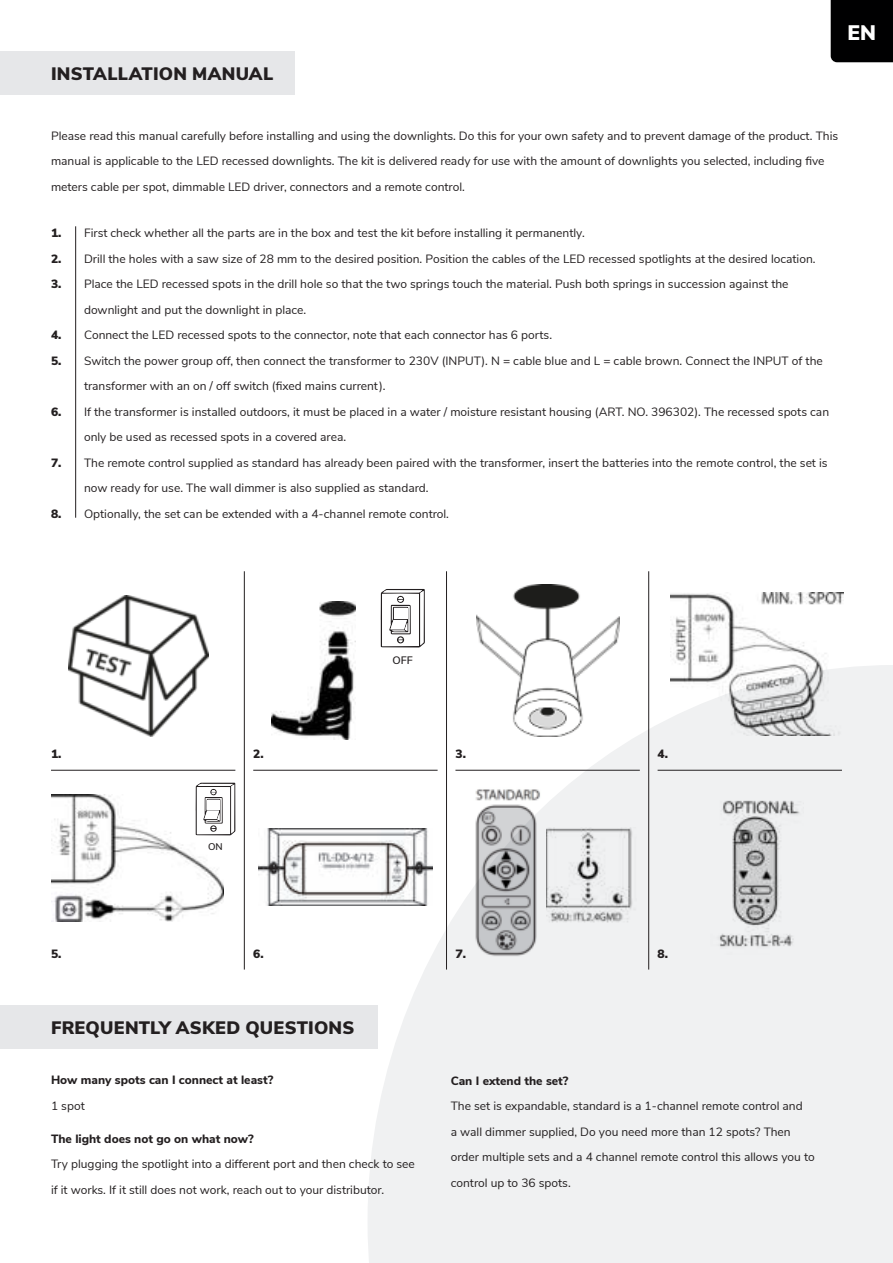
<style>
.page{position:relative;width:893px;height:1263px;background:#fff}
.page>*{position:absolute;margin:0;border:0;box-sizing:border-box;transform-origin:0 0}
.t1{font:900 21px "Nunito Sans";color:#fff}
.t2{font:900 18px "Nunito Sans";letter-spacing:.01em;color:#231f20}
.t3{font:12px/25.5px "Nunito Sans";color:#231f20}
.t4{font:800 12px "Nunito Sans";color:#231f20}
.t5{font:900 12px "Nunito Sans";color:#231f20}
.t6{font:600 10.8px "Nunito Sans";color:#231f20}
.t7{font:600 9.75px "Nunito Sans";color:#231f20}
.s1{font-weight:900}
</style>
<div class="page">
<svg style="left:368px;top:665px;width:525px;height:598px;fill:#f0f1f2"></svg>
<div style="left:0;top:51px;width:295px;height:43px;background:#e6e7e9"></div>
<div style="left:0;top:1005px;width:377px;height:43px;background:#e6e7e9"></div>
<hr style="left:75px;top:226px;width:1px;height:292px;background:#231f20">
<hr style="left:51px;top:770px;width:184px;height:1px;background:#231f20">
<hr style="left:244px;top:571px;width:1px;height:398px;background:#231f20">
<hr style="left:446px;top:571px;width:1px;height:398px;background:#231f20">
<hr style="left:648px;top:571px;width:1px;height:398px;background:#231f20">
<hr style="left:455px;top:770px;width:185px;height:1px;background:#231f20">
<hr style="left:658px;top:770px;width:184px;height:1px;background:#231f20">
<hr style="left:253px;top:770px;width:185px;height:1px;background:#231f20">
<img style="left:68px;top:596px;width:141px;height:141px">
<img style="left:476px;top:585px;width:143px;height:152px">
<img style="left:671px;top:592px;width:172px;height:144px">
<img style="left:51px;top:794px;width:173px;height:128px">
<img style="left:271px;top:602px;width:84px;height:138px">
<svg style="left:381px;top:589px;width:44px;height:58px"></svg>
<svg style="left:196px;top:783px;width:39px;height:52px"></svg>
<img style="left:259px;top:829px;width:173px;height:77px">
<img style="left:459px;top:783px;width:92px;height:178px">
<img style="left:710px;top:789px;width:94px;height:166px">
<img style="left:546px;top:827px;width:91px;height:100px">
<div style="left:831px;top:0;width:62px;height:62px;background:#000001"></div>
<h2 class="t2" style="left:51px;top:63px;width:224px">INSTALLATION MANUAL</h2>
<h1 class="t1" style="left:848px;top:20px;width:30px">EN</h1>
<p class="t3" style="left:51px;top:123px;width:789px">Please read this manual carefully before installing and using the downlights. Do this for your own safety and to prevent damage of the product. This manual is applicable to the LED recessed downlights. The kit is delivered ready for use with the amount of downlights you selected, including five meters cable per spot, dimmable LED driver, connectors and a remote control.</p>
<p class="t3" style="left:51px;top:220px;width:535px"><span class="s1">1.</span> First check whether all the parts are in the box and test the kit before installing it permanently.</p>
<p class="t3" style="left:51px;top:246px;width:766px"><span class="s1">2.</span> Drill the holes with a saw size of 28 mm to the desired position. Position the cables of the LED recessed spotlights at the desired location.</p>
<p class="t3" style="left:84px;top:271px;width:706px;text-indent:-33px"><span class="s1">3.</span> Place the LED recessed spots in the drill hole so that the two springs touch the material. Push both springs in succession against the downlight and put the downlight in place.</p>
<p class="t3" style="left:51px;top:322px;width:503px"><span class="s1">4.</span> Connect the LED recessed spots to the connector, note that each connector has 6 ports.</p>
<p class="t3" style="left:84px;top:348px;width:740px;text-indent:-33px"><span class="s1">5.</span> Switch the power group off, then connect the transformer to 230V (INPUT). N = cable blue and L = cable brown. Connect the INPUT of the transformer with an on / off switch (fixed mains current).</p>
<p class="t3" style="left:84px;top:399px;width:747px;text-indent:-33px"><span class="s1">6.</span> If the transformer is installed outdoors, it must be placed in a water / moisture resistant housing (ART. NO. 396302). The recessed spots can only be used as recessed spots in a covered area.</p>
<p class="t3" style="left:84px;top:450px;width:745px;text-indent:-33px"><span class="s1">7.</span> The remote control supplied as standard has already been paired with the transformer, insert the batteries into the remote control, the set is now ready for use. The wall dimmer is also supplied as standard.</p>
<p class="t3" style="left:51px;top:501px;width:400px"><span class="s1">8.</span> Optionally, the set can be extended with a 4-channel remote control.</p>
<p class="t5" style="left:51px;top:747px;width:12px">1.</p>
<p class="t5" style="left:253px;top:747px;width:12px">2.</p>
<p class="t7" style="left:208px;top:843px;width:16px">ON</p>
<p class="t6" style="left:393px;top:656px;width:22px">OFF</p>
<p class="t5" style="left:455px;top:747px;width:12px">3.</p>
<p class="t5" style="left:658px;top:747px;width:12px">4.</p>
<p class="t5" style="left:51px;top:947px;width:12px">5.</p>
<p class="t5" style="left:253px;top:947px;width:12px">6.</p>
<p class="t5" style="left:455px;top:947px;width:12px">7.</p>
<p class="t5" style="left:658px;top:947px;width:12px">8.</p>
<h2 class="t2" style="left:51px;top:1017px;width:305px">FREQUENTLY ASKED QUESTIONS</h2>
<p class="t4" style="left:51px;top:1076px;width:224px">How many spots can I connect at least?</p>
<p class="t3" style="left:51px;top:1093px;width:35px">1 spot</p>
<p class="t4" style="left:51px;top:1134px;width:204px">The light does not go on what now?</p>
<p class="t3" style="left:51px;top:1151px;width:365px">Try plugging the spotlight into a different port and then check to see if it works. If it still does not work, reach out to your distributor.</p>
<p class="t4" style="left:451px;top:1076px;width:119px">Can I extend the set?</p>
<p class="t3" style="left:451px;top:1093px;width:365px">The set is expandable, standard is a 1-channel remote control and<br>a wall dimmer supplied, Do you need more than 12 spots? Then order multiple sets and a 4 channel remote control this allows you to control up to 36 spots.</p>
</div>
